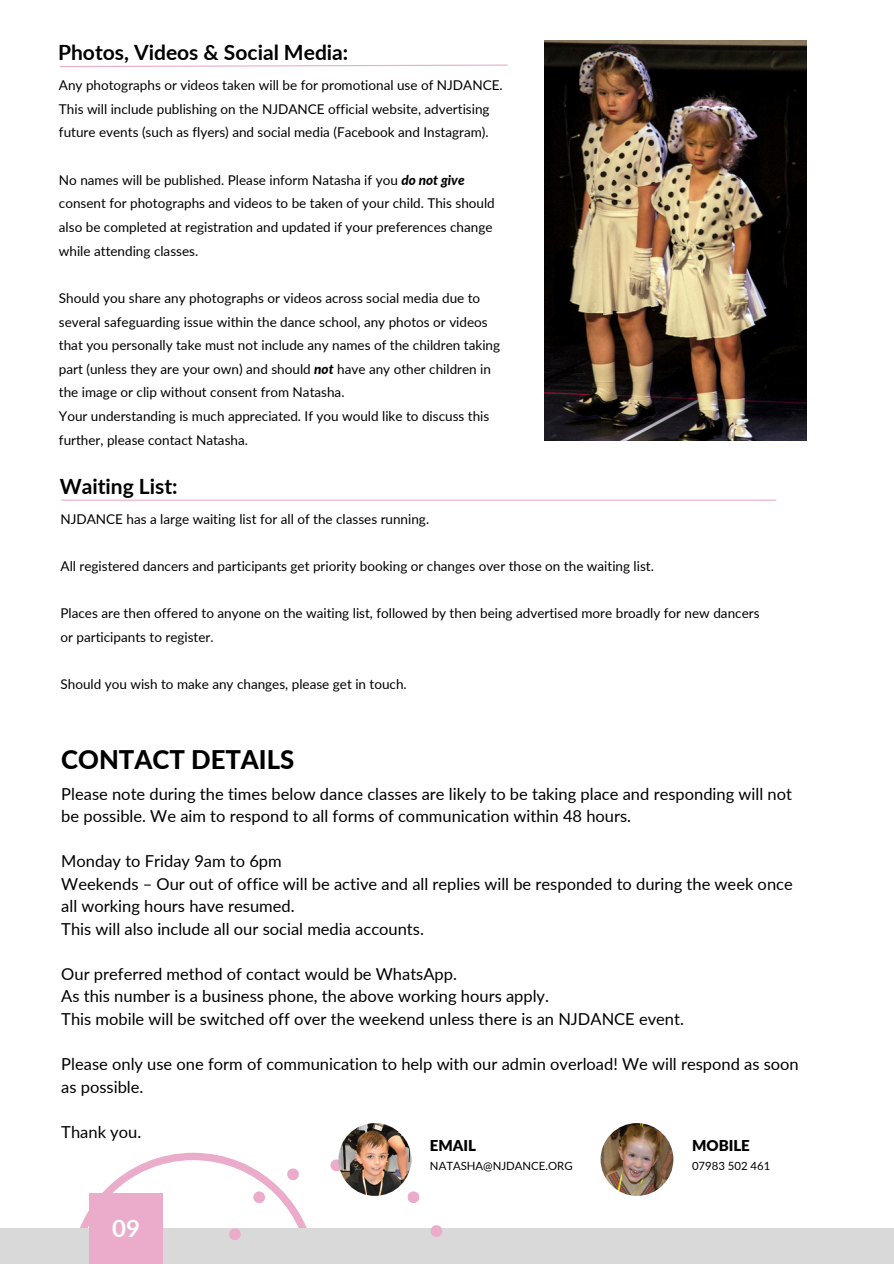
<style>
.page{position:relative;width:894px;height:1264px;background:#fff}
.page>*{position:absolute;margin:0;border:0;box-sizing:border-box;transform-origin:0 0}
.t1{font:800 25.65px "Lato";color:#000}
.t2{font:700 24px "Lato";color:#fff}
.t3{font:700 21px "Lato";color:#000}
.t4{font:16.5px/22.5px "Lato";color:#000}
.t5{font:900 15px "Lato";color:#000}
.t6{font:13.5px/23.7px "Lato";color:#000}
.t7{font:11.4px "Lato";color:#000}
.s1{font-weight:800;font-style:italic}
</style>
<div class="page">
<img style="left:544px;top:40px;width:262px;height:400px">
<svg style="left:59px;top:64px;width:449px;height:4px"></svg>
<hr style="left:61px;top:499px;width:715px;height:1px;background:#ebabcb">
<svg style="left:80px;top:1152px;width:152px;height:76px"></svg>
<div style="left:0;top:1228px;width:893px;height:35px;background:#d9d9d9"></div>
<div style="left:89px;top:1192px;width:74px;height:71px;background:#ebabcb"></div>
<svg style="left:221px;top:1159px;width:222px;height:81px"></svg>
<img style="left:338px;top:1123px;width:73px;height:72px;border-radius:50%">
<img style="left:600px;top:1123px;width:73px;height:72px;border-radius:50%">
<p class="t3" style="left:58px;top:40px;width:291px">Photos, Videos &amp; Social Media:</p>
<p class="t6" style="left:59px;top:73px;width:445px">Any photographs or videos taken will be for promotional use of NJDANCE.</p>
<p class="t6" style="left:59px;top:97px;width:432px">This will include publishing on the NJDANCE official website, advertising future events (such as flyers) and social media (Facebook and Instagram).</p>
<p class="t6" style="left:59px;top:168px;width:437px">No names will be published. Please inform Natasha if you <span class="s1">do not give </span>consent for photographs and videos to be taken of your child. This should also be completed at registration and updated if your preferences change while attending classes.</p>
<p class="t6" style="left:59px;top:286px;width:442px">Should you share any photographs or videos across social media due to several safeguarding issue within the dance school, any photos or videos that you personally take must not include any names of the children taking part (unless they are your own) and should <span class="s1">not</span> have any other children in the image or clip without consent from Natasha.</p>
<h1 class="t6" style="left:59px;top:404px;width:432px">Your understanding is much appreciated. If you would like to discuss this further, please contact Natasha.</h1>
<h4 class="t3" style="left:60px;top:473px;width:119px">Waiting List:</h4>
<h4 class="t6" style="left:60px;top:506px;width:370px">NJDANCE has a large waiting list for all of the classes running.</h4>
<h4 class="t6" style="left:60px;top:554px;width:594px">All registered dancers and participants get priority booking or changes over those on the waiting list.</h4>
<h4 class="t6" style="left:60px;top:601px;width:700px">Places are then offered to anyone on the waiting list, followed by then being advertised more broadly for new dancers or participants to register.</h4>
<h4 class="t6" style="left:60px;top:672px;width:347px">Should you wish to make any changes, please get in touch.</h4>
<h1 class="t1" style="left:61px;top:743px;width:234px">CONTACT DETAILS</h1>
<h2 class="t4" style="left:61px;top:782px;width:732px">Please note during the times below dance classes are likely to be taking place and responding will not be possible. We aim to respond to all forms of communication within 48 hours.</h2>
<p class="t4" style="left:61px;top:849px;width:732px">Monday to Friday 9am to 6pm<br>Weekends – Our out of office will be active and all replies will be responded to during the week once all working hours have resumed.<br>This will also include all our social media accounts.</p>
<p class="t4" style="left:61px;top:962px;width:624px">Our preferred method of contact would be WhatsApp.<br>As this number is a business phone, the above working hours apply.<br>This mobile will be switched off over the weekend unless there is an NJDANCE event.</p>
<p class="t4" style="left:61px;top:1052px;width:738px">Please only use one form of communication to help with our admin overload! We will respond as soon as possible.</p>
<p class="t4" style="left:61px;top:1119px;width:81px">Thank you.</p>
<p class="t5" style="left:430px;top:1136px;width:48px">EMAIL</p>
<p class="t7" style="left:430px;top:1158px;width:144px">NATASHA@NJDANCE.ORG</p>
<p class="t5" style="left:691px;top:1136px;width:59px">MOBILE</p>
<p class="t7" style="left:691px;top:1158px;width:80px">07983 502 461</p>
<p class="t2" style="left:112px;top:1212px;width:29px">09</p>
</div>
